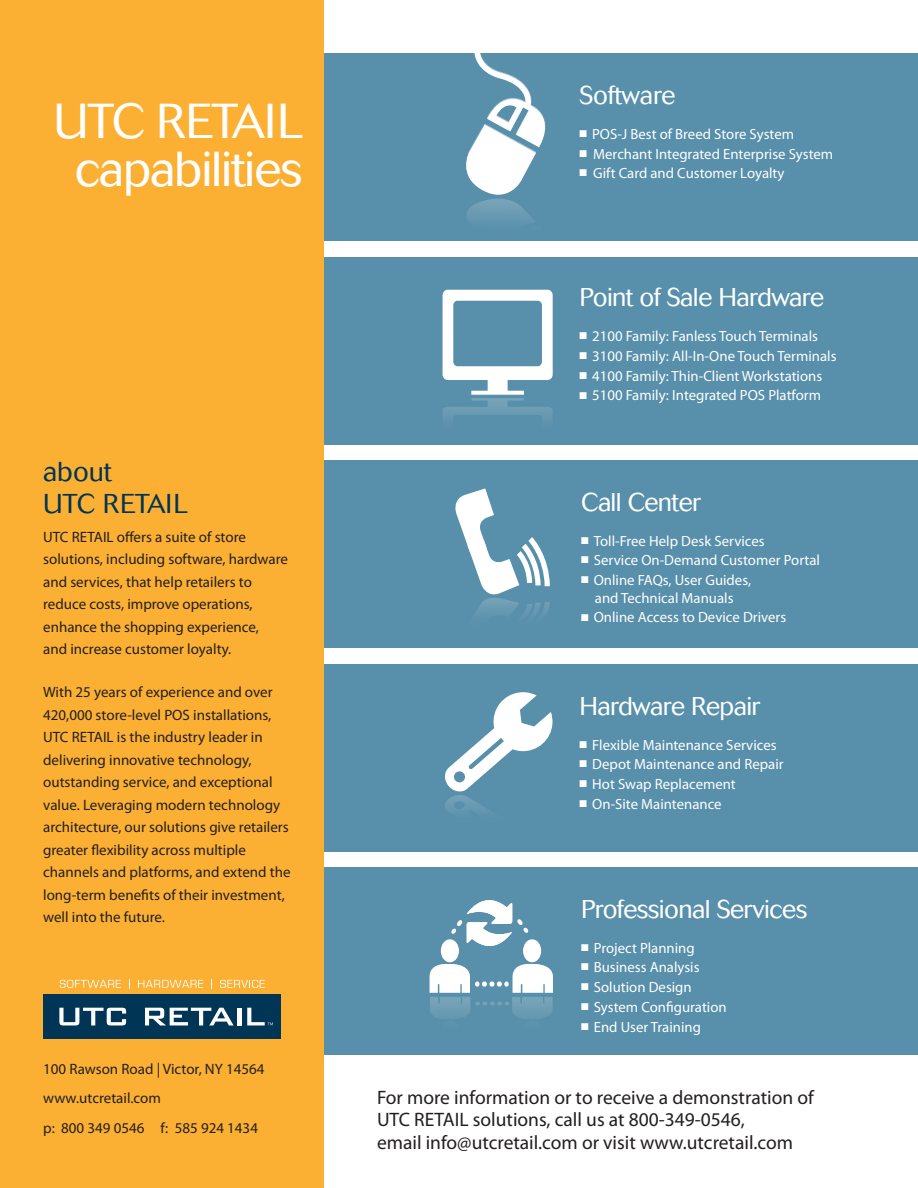
<style>
.page{position:relative;width:918px;height:1188px;background:#fff}
.page>*{position:absolute;margin:0;border:0;box-sizing:border-box;transform-origin:0 0}
.t1{font:300 48.6px/48.6px "Cosmos";letter-spacing:-.025em;color:#fff;text-align:center}
.t2{font:300 27px/32.4px "Cosmos";color:#003555}
.t3{font:300 25.5px "Cosmos";letter-spacing:-.025em;color:#fff}
.Blue_Bullets_Black_T{font:19.5px "Myriad Pro";color:#231f20}
.t4{font:15px/22.5px "Myriad Pro";color:#231f20}
.t5{font:14.85px/17.7px "Myriad Pro";color:#fff;text-align:center}
</style>
<div class="page">
<div style="left:324px;top:868px;width:594px;height:187px;background:#588faa"></div>
<div style="left:324px;top:665px;width:594px;height:187px;background:#588faa"></div>
<div style="left:324px;top:461px;width:594px;height:187px;background:#588faa"></div>
<div style="left:324px;top:257px;width:594px;height:187px;background:#588faa"></div>
<div style="left:324px;top:53px;width:594px;height:188px;background:#588faa"></div>
<div style="left:441px;top:939px;width:18px;height:23px;background:#fff;border-radius:50%"></div>
<div style="left:523px;top:939px;width:18px;height:23px;background:#fff;border-radius:50%"></div>
<svg style="left:451px;top:900px;width:77px;height:56px"></svg>
<svg style="left:443px;top:290px;width:110px;height:155px"></svg>
<svg style="left:466px;top:53px;width:80px;height:169px"></svg>
<svg style="left:445px;top:692px;width:108px;height:119px"></svg>
<svg style="left:430px;top:962px;width:123px;height:57px"></svg>
<div style="left:0;top:0;width:324px;height:1188px;background:#fbb033"></div>
<div style="left:43px;top:994px;width:238px;height:45px;background:#003555"></div>
<svg style="left:59px;top:1008px;width:67px;height:17px"></svg>
<svg style="left:145px;top:1008px;width:89px;height:17px"></svg>
<hr style="left:237px;top:1008px;width:4px;height:17px;background:#fff">
<svg style="left:247px;top:1008px;width:26px;height:17px"></svg>
<svg style="left:60px;top:980px;width:61px;height:8px"></svg>
<svg style="left:138px;top:980px;width:65px;height:8px"></svg>
<svg style="left:220px;top:980px;width:45px;height:8px"></svg>
<svg style="left:455px;top:488px;width:95px;height:126px"></svg>
<p class="t1" style="left:53px;top:97px;width:250px">UTC RETAIL capabilities</p>
<p class="t2" style="left:43px;top:456px;width:146px">about<br>UTC RETAIL</p>
<p class="t4" style="left:43px;top:525px;width:246px">UTC RETAIL offers a suite of store solutions, including software, hardware and services, that help retailers to reduce costs, improve operations, enhance the shopping experience,<br>and increase customer loyalty.</p>
<p class="t4" style="left:43px;top:681px;width:249px">With 25 years of experience and over 420,000 store-level POS installations, UTC RETAIL is the industry leader in delivering innovative technology, outstanding service, and exceptional value. Leveraging modern technology architecture, our solutions give retailers greater flexibility across multiple channels and platforms, and extend the long-term benefits of their investment, well into the future.</p>
<p class="t4" style="left:43px;top:1058px;width:223px">100 Rawson Road | Victor, NY 14564</p>
<p class="t4" style="left:43px;top:1087px;width:119px">www.utcretail.com</p>
<p class="t4" style="left:43px;top:1116px;width:216px">p: 800 349 0546 f: 585 924 1434</p>
<p class="t3" style="left:580px;top:81px;width:97px">Software</p>
<p class="t5" style="left:580px;top:125px;width:216px">■ POS-J Best of Breed Store System</p>
<p class="t5" style="left:580px;top:145px;width:255px">■ Merchant Integrated Enterprise System</p>
<p class="t5" style="left:580px;top:164px;width:206px">■ Gift Card and Customer Loyalty</p>
<p class="t3" style="left:580px;top:283px;width:246px">Point of Sale Hardware</p>
<p class="t5" style="left:580px;top:327px;width:240px">■ 2100 Family: Fanless Touch Terminals</p>
<p class="t5" style="left:580px;top:347px;width:258px">■ 3100 Family: All-In-One Touch Terminals</p>
<p class="t5" style="left:580px;top:367px;width:244px">■ 4100 Family: Thin-Client Workstations</p>
<p class="t5" style="left:580px;top:386px;width:243px">■ 5100 Family: Integrated POS Platform</p>
<p class="t3" style="left:581px;top:487px;width:122px">Call Center</p>
<p class="t5" style="left:581px;top:532px;width:185px">■ Toll-Free Help Desk Services</p>
<p class="t5" style="left:581px;top:551px;width:240px">■ Service On-Demand Customer Portal</p>
<p class="t5" style="left:581px;top:571px;width:172px">■ Online FAQs, User Guides, and Technical Manuals</p>
<p class="t5" style="left:581px;top:608px;width:207px">■ Online Access to Device Drivers</p>
<p class="t3" style="left:580px;top:691px;width:183px">Hardware Repair</p>
<p class="t5" style="left:580px;top:735px;width:199px">■ Flexible Maintenance Services</p>
<p class="t5" style="left:580px;top:755px;width:206px">■ Depot Maintenance and Repair</p>
<p class="t5" style="left:580px;top:775px;width:158px">■ Hot Swap Replacement</p>
<p class="t5" style="left:580px;top:795px;width:144px">■ On-Site Maintenance</p>
<p class="t3" style="left:581px;top:894px;width:228px">Professional Services</p>
<p class="t5" style="left:581px;top:939px;width:115px">■ Project Planning</p>
<p class="t5" style="left:581px;top:958px;width:120px">■ Business Analysis</p>
<p class="t5" style="left:581px;top:978px;width:112px">■ Solution Design</p>
<p class="t5" style="left:581px;top:998px;width:147px">■ System Configuration</p>
<p class="t5" style="left:581px;top:1017px;width:121px">■ End User Training</p>
<p class="Blue_Bullets_Black_T" style="left:377px;top:1085px;width:438px">For more information or to receive a demonstration of</p>
<p class="Blue_Bullets_Black_T" style="left:377px;top:1108px;width:369px">UTC RETAIL solutions, call us at 800-349-0546,</p>
<p class="Blue_Bullets_Black_T" style="left:377px;top:1130px;width:418px">email info@utcretail.com or visit www.utcretail.com</p>
</div>
